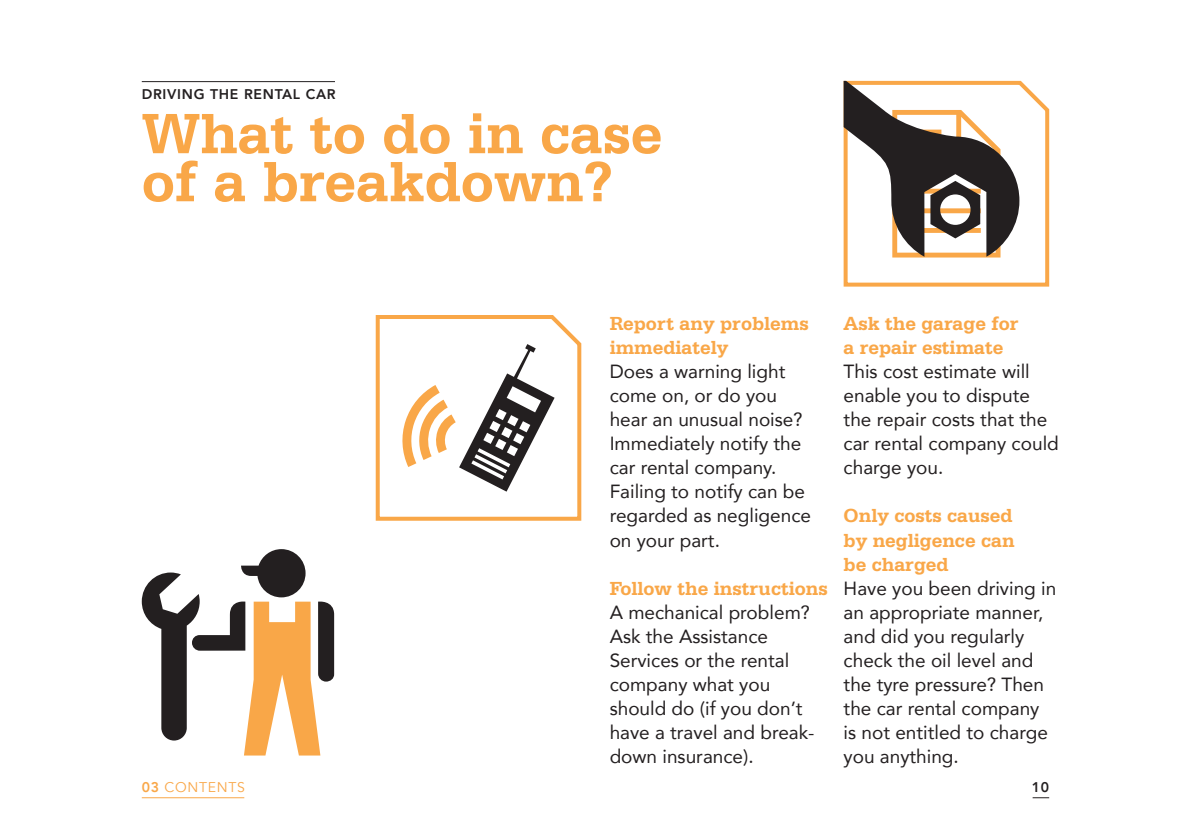
<style>
.page{position:relative;width:1191px;height:840px;background:#fff}
.page>*{position:absolute;margin:0;border:0;box-sizing:border-box;transform-origin:0 0}
.kop{font:700 60px/48px "Serifa BT";color:#f9a748}
.TK{font:700 20px/24px "Serifa BT";color:#f9a748}
.body{font:19px/24px "Avenir";color:#231f20}
.overlees{font:800 14px "Avenir";letter-spacing:.05em;color:#231f20}
.t1{font:14px "Avenir";letter-spacing:.05em;color:#f9a748}
.s1{font-weight:800}
</style>
<div class="page">
<hr style="left:142px;top:796px;width:102px;height:1px;background:#f9a748">
<hr style="left:142px;top:81px;width:193px;height:1px;background:#231f20">
<svg style="left:375px;top:315px;width:207px;height:206px"></svg>
<svg style="left:400px;top:344px;width:154px;height:147px"></svg>
<svg style="left:142px;top:549px;width:192px;height:206px"></svg>
<svg style="left:843px;top:80px;width:207px;height:207px"></svg>
<svg style="left:843px;top:81px;width:176px;height:176px"></svg>
<p class="overlees" style="left:142px;top:83px;width:195px">DRIVING THE RENTAL CAR</p>
<p class="kop" style="left:142px;top:108px;width:522px">What to do in case of a breakdown?</p>
<p class="TK" style="left:609px;top:311px;width:200px">Report any problems immediately</p>
<p class="body" style="left:609px;top:359px;width:203px">Does a warning light come on, or do you hear an unusual noise?<br>Immediately notify the car rental company.<br>Failing to notify can be regarded as negligence on your part.</p>
<p class="TK" style="left:609px;top:575px;width:219px">Follow the instructions</p>
<p class="body" style="left:609px;top:599px;width:206px">A mechanical problem?<br>Ask the Assistance<br>Services or the rental company what you should do (if you don’t have a travel and break&shy;down insurance).</p>
<p class="TK" style="left:843px;top:311px;width:176px">Ask the garage for a repair estimate</p>
<p class="body" style="left:843px;top:359px;width:217px">This cost estimate will enable you to dispute the repair costs that the car rental company could charge you.</p>
<p class="TK" style="left:843px;top:503px;width:172px;text-align:justify">Only costs caused by negligence can be charged</p>
<p class="body" style="left:843px;top:575px;width:214px">Have you been driving in an appropriate manner, and did you regularly check the oil level and the tyre pressure? Then the car rental company is not entitled to charge you anything.</p>
<p class="t1" style="left:142px;top:778px;width:105px"><span class="s1">03</span> CONTENTS</p>
<p class="overlees" style="left:1032px;top:775px;width:19px">10</p>
</div>
